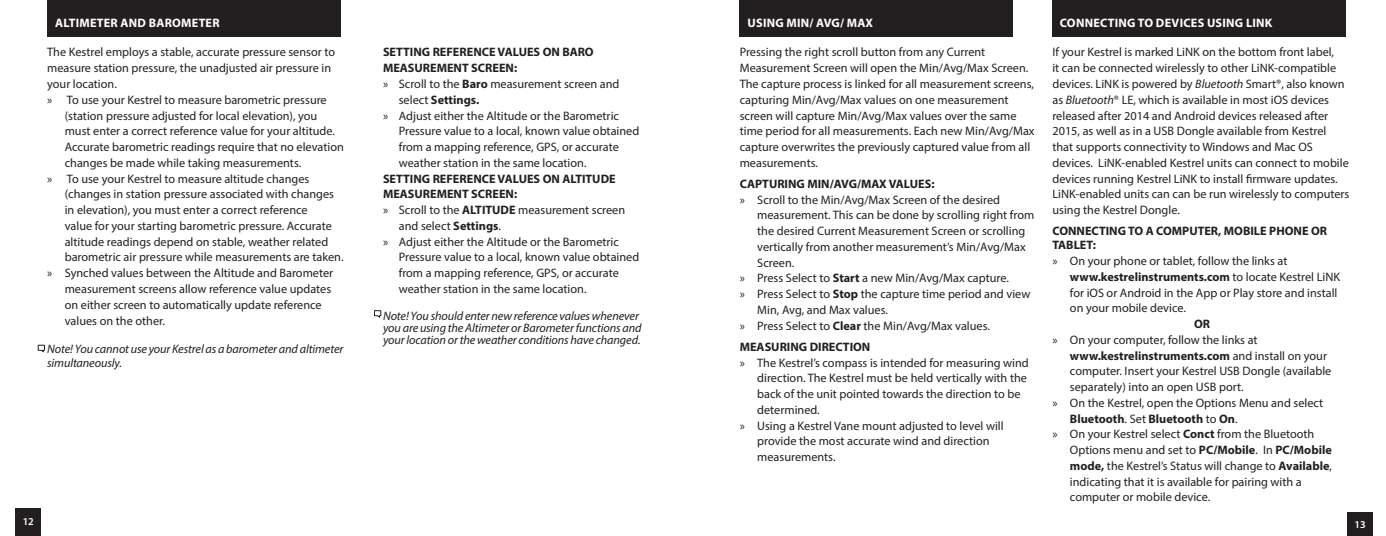
<style>
.page{position:relative;width:1386px;height:536px;background:#fff}
.page>*{position:absolute;margin:0;border:0;box-sizing:border-box;transform-origin:0 0}
.t1{font:12.25px/15.8px "Myriad Pro";color:#231f20}
.t2{font:700 12.25px/14px "Myriad Pro";color:#231f20}
.t3{font:italic 12.25px/12.2px "Myriad Pro";letter-spacing:-.01em;color:#231f20}
.t4{font:700 12.25px "Myriad Pro";letter-spacing:.02em;color:#fff}
.t5{font:600 10.5px "Myriad Pro";color:#fff}
.s1{font-weight:700}
.s2{font-weight:400}
.s3{font-style:italic}
</style>
<div class="page">
<div style="left:1348px;top:512px;width:25px;height:24px;background:#231f20"></div>
<div style="left:16px;top:508px;width:25px;height:28px;background:#231f20"></div>
<svg style="left:37px;top:344px;width:8px;height:9px"></svg>
<div style="left:47px;top:0;width:294px;height:37px;background:#231f20"></div>
<svg style="left:374px;top:310px;width:8px;height:8px"></svg>
<div style="left:740px;top:0;width:273px;height:37px;background:#231f20"></div>
<div style="left:1052px;top:0;width:293px;height:37px;background:#231f20"></div>
<p class="t4" style="left:55px;top:15px;width:166px">ALTIMETER AND BAROMETER</p>
<p class="t1" style="left:47px;top:44px;width:289px">The Kestrel employs a stable, accurate pressure sensor to</p>
<p class="t1" style="left:47px;top:60px;width:285px">measure station pressure, the unadjusted air pressure in</p>
<p class="t1" style="left:47px;top:76px;width:71px">your location.</p>
<p class="t1" style="left:47px;top:92px;width:281px">» To use your Kestrel to measure barometric pressure</p>
<p class="t1" style="left:65px;top:107px;width:254px">(station pressure adjusted for local elevation), you</p>
<p class="t1" style="left:65px;top:123px;width:272px">must enter a correct reference value for your altitude.</p>
<p class="t1" style="left:65px;top:139px;width:281px">Accurate barometric readings require that no elevation</p>
<p class="t1" style="left:65px;top:155px;width:238px">changes be made while taking measurements.</p>
<p class="t1" style="left:47px;top:170px;width:264px">» To use your Kestrel to measure altitude changes</p>
<p class="t1" style="left:65px;top:186px;width:271px">(changes in station pressure associated with changes</p>
<p class="t1" style="left:65px;top:202px;width:244px">in elevation), you must enter a correct reference</p>
<p class="t1" style="left:65px;top:218px;width:269px">value for your starting barometric pressure. Accurate</p>
<p class="t1" style="left:65px;top:233px;width:265px">altitude readings depend on stable, weather related</p>
<p class="t1" style="left:65px;top:249px;width:280px">barometric air pressure while measurements are taken.</p>
<p class="t1" style="left:47px;top:265px;width:287px">» Synched values between the Altitude and Barometer</p>
<p class="t1" style="left:65px;top:281px;width:268px">measurement screens allow reference value updates</p>
<p class="t1" style="left:65px;top:296px;width:258px">on either screen to automatically update reference</p>
<p class="t1" style="left:65px;top:312px;width:102px">values on the other.</p>
<p class="t3" style="left:47px;top:341px;width:298px;line-height:14px">Note! You cannot use your Kestrel as a barometer and altimeter simultaneously.</p>
<p class="t2" style="left:383px;top:45px;width:212px">SETTING REFERENCE VALUES ON BARO</p>
<p class="t2" style="left:383px;top:61px;width:136px">MEASUREMENT SCREEN:</p>
<p class="t1" style="left:383px;top:76px;width:238px">» Scroll to the <span class="s1">Baro</span> measurement screen and</p>
<p class="t2" style="left:399px;top:92px;width:82px"><span class="s2">select</span> Settings.</p>
<p class="t1" style="left:383px;top:107px;width:238px">» Adjust either the Altitude or the Barometric</p>
<p class="t1" style="left:399px;top:123px;width:242px">Pressure value to a local, known value obtained</p>
<p class="t1" style="left:399px;top:139px;width:222px">from a mapping reference, GPS, or accurate</p>
<p class="t1" style="left:399px;top:155px;width:189px">weather station in the same location.</p>
<p class="t2" style="left:383px;top:171px;width:234px">SETTING REFERENCE VALUES ON ALTITUDE</p>
<p class="t2" style="left:383px;top:187px;width:136px">MEASUREMENT SCREEN:</p>
<p class="t1" style="left:383px;top:202px;width:244px">» Scroll to the <span class="s1">ALTITUDE</span> measurement screen</p>
<p class="t1" style="left:399px;top:218px;width:104px">and select <span class="s1">Settings</span>.</p>
<p class="t1" style="left:383px;top:233px;width:237px">» Adjust either the Altitude or the Barometric</p>
<p class="t1" style="left:399px;top:249px;width:242px">Pressure value to a local, known value obtained</p>
<p class="t1" style="left:399px;top:265px;width:222px">from a mapping reference, GPS, or accurate</p>
<p class="t1" style="left:399px;top:281px;width:189px">weather station in the same location.</p>
<p class="t3" style="left:383px;top:309px;width:260px">Note! You should enter new reference values whenever you are using the Altimeter or Barometer functions and your location or the weather conditions have changed.</p>
<p class="t5" style="left:23px;top:514px;width:13px">12</p>
<p class="t4" style="left:748px;top:15px;width:127px">USING MIN/ AVG/ MAX</p>
<p class="t1" style="left:740px;top:44px;width:296px">Pressing the right scroll button from any Current Measurement Screen will open the Min/Avg/Max Screen.<br>The capture process is linked for all measurement screens, capturing Min/Avg/Max values on one measurement screen will capture Min/Avg/Max values over the same time period for all measurements. Each new Min/Avg/Max capture overwrites the previously captured value from all measurements.</p>
<p class="t2" style="left:740px;top:176px;width:196px">CAPTURING MIN/AVG/MAX VALUES:</p>
<p class="t1" style="left:740px;top:191px;width:262px">» Scroll to the Min/Avg/Max Screen of the desired</p>
<p class="t1" style="left:757px;top:207px;width:279px">measurement. This can be done by scrolling right from</p>
<p class="t1" style="left:757px;top:223px;width:270px">the desired Current Measurement Screen or scrolling</p>
<p class="t1" style="left:757px;top:239px;width:270px">vertically from another measurement’s Min/Avg/Max</p>
<p class="t1" style="left:757px;top:254px;width:39px">Screen.</p>
<p class="t1" style="left:740px;top:270px;width:271px">» Press Select to <span class="s1">Start</span> a new Min/Avg/Max capture.</p>
<p class="t1" style="left:740px;top:286px;width:292px">» Press Select to <span class="s1">Stop</span> the capture time period and view</p>
<p class="t1" style="left:757px;top:302px;width:132px">Min, Avg, and Max values.</p>
<p class="t1" style="left:740px;top:317px;width:252px">» Press Select to <span class="s1">Clear</span> the Min/Avg/Max values.</p>
<p class="t2" style="left:740px;top:339px;width:132px">MEASURING DIRECTION</p>
<p class="t1" style="left:740px;top:354px;width:291px">» The Kestrel’s compass is intended for measuring wind</p>
<p class="t1" style="left:757px;top:370px;width:271px">direction. The Kestrel must be held vertically with the</p>
<p class="t1" style="left:757px;top:386px;width:265px">back of the unit pointed towards the direction to be</p>
<p class="t1" style="left:757px;top:401px;width:64px">determined.</p>
<p class="t1" style="left:740px;top:417px;width:265px">» Using a Kestrel Vane mount adjusted to level will</p>
<p class="t1" style="left:757px;top:433px;width:234px">provide the most accurate wind and direction</p>
<p class="t1" style="left:757px;top:449px;width:80px">measurements.</p>
<p class="t4" style="left:1060px;top:15px;width:214px">CONNECTING TO DEVICES USING LINK</p>
<p class="t1" style="left:1052px;top:44px;width:299px">If your Kestrel is marked LiNK on the bottom front label,<br>it can be connected wirelessly to other LiNK-compatible devices. LiNK is powered by <span class="s3">Bluetooth</span> Smart®, also known as <span class="s3">Bluetooth</span>® LE, which is available in most iOS devices released after 2014 and Android devices released after 2015, as well as in a USB Dongle available from Kestrel that supports connectivity to Windows and Mac OS devices. LiNK-enabled Kestrel units can connect to mobile devices running Kestrel LiNK to install firmware updates.<br>LiNK-enabled units can can be run wirelessly to computers using the Kestrel Dongle.</p>
<p class="t2" style="left:1052px;top:223px;width:276px">CONNECTING TO A COMPUTER, MOBILE PHONE OR<br>TABLET:</p>
<p class="t1" style="left:1070px;top:253px;width:272px;text-indent:-18px">» On your phone or tablet, follow the links at <span class="s1">www.kestrelinstruments.com</span> to locate Kestrel LiNK for iOS or Android in the App or Play store and install on your mobile device.</p>
<p class="t2" style="left:1194px;top:316px;width:18px">OR</p>
<p class="t1" style="left:1052px;top:331px;width:207px">» On your computer, follow the links at</p>
<p class="t2" style="left:1070px;top:348px;width:259px">www.kestrelinstruments.com <span class="s2">and install on your</span></p>
<p class="t1" style="left:1070px;top:363px;width:263px">computer. Insert your Kestrel USB Dongle (available</p>
<p class="t1" style="left:1070px;top:379px;width:175px">separately) into an open USB port.</p>
<p class="t1" style="left:1052px;top:394px;width:272px">» On the Kestrel, open the Options Menu and select</p>
<p class="t2" style="left:1070px;top:411px;width:169px">Bluetooth<span class="s2">. Set</span> Bluetooth <span class="s2">to</span> On<span class="s2">.</span></p>
<p class="t1" style="left:1052px;top:426px;width:263px">» On your Kestrel select <span class="s1">Conct</span> from the Bluetooth</p>
<p class="t1" style="left:1070px;top:442px;width:263px">Options menu and set to <span class="s1">PC/Mobile</span>. In <span class="s1">PC/Mobile</span></p>
<p class="t1" style="left:1070px;top:457px;width:264px"><span class="s1">mode,</span> the Kestrel’s Status will change to <span class="s1">Available</span>,</p>
<p class="t1" style="left:1070px;top:473px;width:233px">indicating that it is available for pairing with a</p>
<p class="t1" style="left:1070px;top:489px;width:142px">computer or mobile device.</p>
<p class="t5" style="left:1355px;top:517px;width:13px">13</p>
</div>
